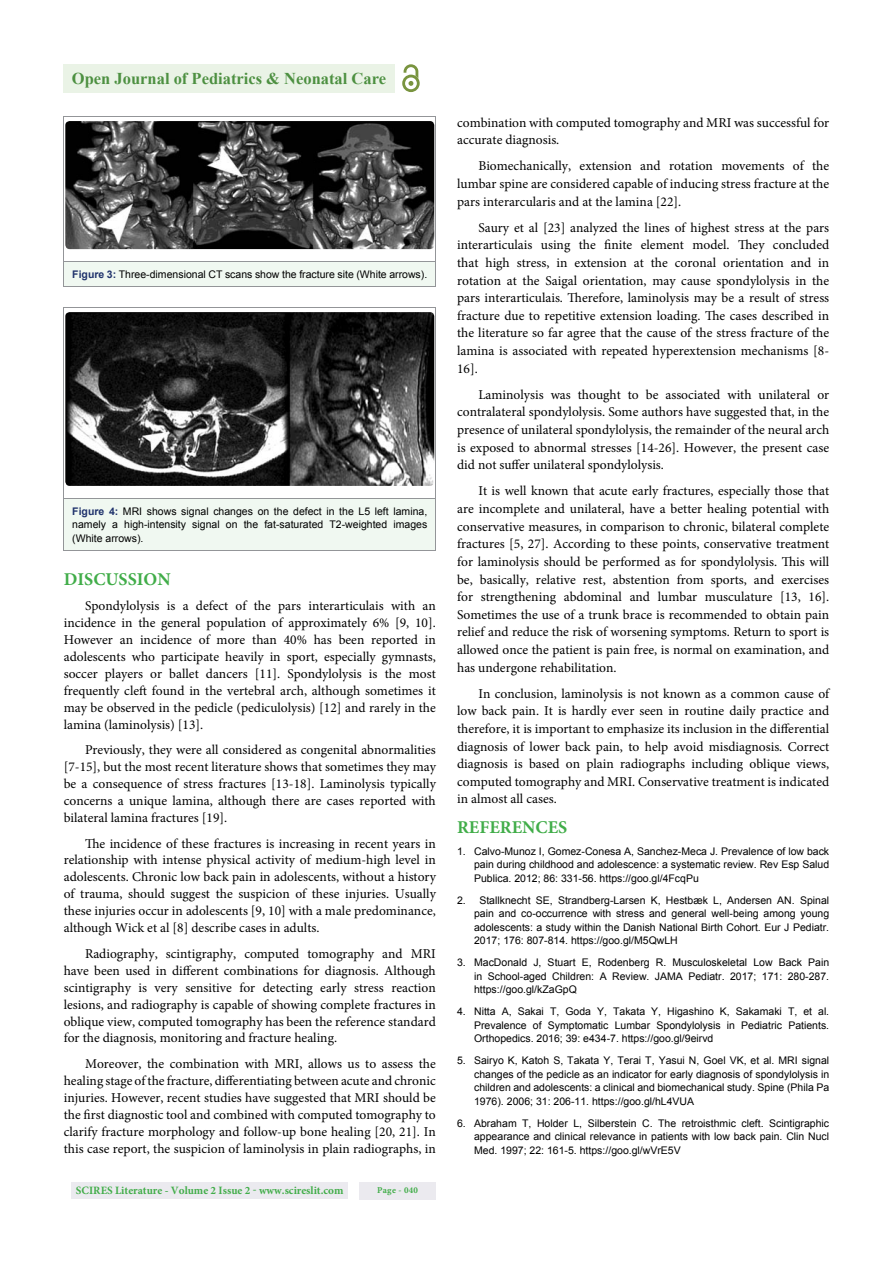
<style>
.page{position:relative;width:893px;height:1263px;background:#fff}
.page>*{position:absolute;margin:0;border:0;box-sizing:border-box;transform-origin:0 0}
.t1{font:700 18px "Minion Pro";color:#41ad49}
.t2{font:700 16.5px "Times New Roman";color:#4d9041}
.t3{font:13.5px/17px "Minion Pro";color:#000;text-align:justify}
.t4{font:700 11.25px "Minion Pro";color:#41ad49}
.t5{font:10.5px/13.5px "Arial";color:#000;text-align:justify}
.t6{font:700 9px "Minion Pro";letter-spacing:.03em;color:#41ad49}
.s1{font-weight:700;color:#20336c}
</style>
<div class="page">
<div style="left:72px;top:1182px;width:276px;height:17px;background:#ebeaef"></div>
<div style="left:359px;top:1182px;width:77px;height:17px;background:#ebeaef"></div>
<div style="left:63px;top:64px;width:332px;height:28px;background:#eaf3e6"></div>
<img style="left:404px;top:64px;width:14px;height:11px">
<img style="left:402px;top:75px;width:18px;height:17px">
<svg style="left:408px;top:81px;width:5px;height:5px"></svg>
<div style="left:64px;top:262px;width:372px;height:25px;background:#f0f8f1"></div>
<hr style="left:64px;top:117px;width:1px;height:145px;background:#939598">
<hr style="left:436px;top:117px;width:1px;height:145px;background:#939598">
<hr style="left:64px;top:286px;width:372px;height:1px;background:#939598">
<img style="left:65px;top:121px;width:369px;height:128px;border-radius:4px">
<div style="left:64px;top:499px;width:372px;height:51px;background:#f0f8f1"></div>
<hr style="left:64px;top:308px;width:1px;height:191px;background:#939598">
<hr style="left:436px;top:308px;width:1px;height:191px;background:#939598">
<hr style="left:64px;top:499px;width:372px;height:1px;background:#939598">
<hr style="left:64px;top:499px;width:1px;height:51px;background:#939598">
<hr style="left:436px;top:499px;width:1px;height:51px;background:#939598">
<hr style="left:64px;top:550px;width:372px;height:1px;background:#939598">
<img style="left:65px;top:312px;width:369px;height:174px;border-radius:4px">
<p class="t2" style="left:72px;top:69px;width:316px">Open Journal of Pediatrics &amp; Neonatal Care</p>
<p class="t5" style="left:72px;top:268px;width:356px"><span class="s1">Figure 3:</span> Three-dimensional CT scans show the fracture site (White arrows).</p>
<p class="t5" style="left:72px;top:504px;width:356px"><span class="s1">Figure 4:</span> MRI shows signal changes on the defect in the L5 left lamina, namely a high-intensity signal on the fat-saturated T2-weighted images (White arrows).</p>
<h1 class="t1" style="left:64px;top:572px;width:108px">DISCUSSION</h1>
<p class="t3" style="left:64px;top:599px;width:374px;text-indent:21px">Spondylolysis is a defect of the pars interarticulais with an incidence in the general population of approximately 6% [9, 10].<br>However an incidence of more than 40% has been reported in adolescents who participate heavily in sport, especially gymnasts, soccer players or ballet dancers [11]. Spondylolysis is the most frequently cleft found in the vertebral arch, although sometimes it may be observed in the pedicle (pediculolysis) [12] and rarely in the lamina (laminolysis) [13].</p>
<p class="t3" style="left:64px;top:743px;width:374px;text-indent:21px">Previously, they were all considered as congenital abnormalities [7-15], but the most recent literature shows that sometimes they may be a consequence of stress fractures [13-18]. Laminolysis typically concerns a unique lamina, although there are cases reported with bilateral lamina fractures [19].</p>
<p class="t3" style="left:64px;top:836px;width:374px;text-indent:21px">The incidence of these fractures is increasing in recent years in relationship with intense physical activity of medium-high level in adolescents. Chronic low back pain in adolescents, without a history of trauma, should suggest the suspicion of these injuries. Usually these injuries occur in adolescents [9, 10] with a male predominance, although Wick et al [8] describe cases in adults.</p>
<p class="t3" style="left:64px;top:946px;width:374px;text-indent:21px">Radiography, scintigraphy, computed tomography and MRI have been used in different combinations for diagnosis. Although scintigraphy is very sensitive for detecting early stress reaction lesions, and radiography is capable of showing complete fractures in oblique view, computed tomography has been the reference standard for the diagnosis, monitoring and fracture healing.</p>
<p class="t3" style="left:64px;top:1056px;width:374px;text-indent:21px">Moreover, the combination with MRI, allows us to assess the healing stage of the fracture, differentiating between acute and chronic injuries. However, recent studies have suggested that MRI should be the first diagnostic tool and combined with computed tomography to clarify fracture morphology and follow-up bone healing [20, 21]. In this case report, the suspicion of laminolysis in plain radiographs, in</p>
<p class="t4" style="left:76px;top:1186px;width:269px">SCIRES Literature - Volume 2 Issue 2 - www.scireslit.com</p>
<p class="t6" style="left:377px;top:1186px;width:42px">Page - 040</p>
<p class="t3" style="left:457px;top:115px;width:374px;line-height:17.7px">combination with computed tomography and MRI was successful for accurate diagnosis.</p>
<p class="t3" style="left:457px;top:158px;width:374px;line-height:17.7px;text-indent:21px">Biomechanically, extension and rotation movements of the lumbar spine are considered capable of inducing stress fracture at the pars interarcularis and at the lamina [22].</p>
<p class="t3" style="left:457px;top:220px;width:374px;line-height:17.7px;text-indent:21px">Saury et al [23] analyzed the lines of highest stress at the pars interarticulais using the finite element model. They concluded that high stress, in extension at the coronal orientation and in rotation at the Saigal orientation, may cause spondylolysis in the pars interarticulais. Therefore, laminolysis may be a result of stress fracture due to repetitive extension loading. The cases described in the literature so far agree that the cause of the stress fracture of the lamina is associated with repeated hyperextension mechanisms [8- 16].</p>
<p class="t3" style="left:457px;top:387px;width:374px;line-height:17.5px;text-indent:21px">Laminolysis was thought to be associated with unilateral or contralateral spondylolysis. Some authors have suggested that, in the presence of unilateral spondylolysis, the remainder of the neural arch is exposed to abnormal stresses [14-26]. However, the present case did not suffer unilateral spondylolysis.</p>
<p class="t3" style="left:457px;top:483px;width:374px;line-height:17.7px;text-indent:21px">It is well known that acute early fractures, especially those that are incomplete and unilateral, have a better healing potential with conservative measures, in comparison to chronic, bilateral complete fractures [5, 27]. According to these points, conservative treatment for laminolysis should be performed as for spondylolysis. This will be, basically, relative rest, abstention from sports, and exercises for strengthening abdominal and lumbar musculature [13, 16].<br>Sometimes the use of a trunk brace is recommended to obtain pain relief and reduce the risk of worsening symptoms. Return to sport is allowed once the patient is pain free, is normal on examination, and has undergone rehabilitation.</p>
<p class="t3" style="left:457px;top:686px;width:374px;line-height:17.5px;text-indent:21px">In conclusion, laminolysis is not known as a common cause of low back pain. It is hardly ever seen in routine daily practice and therefore, it is important to emphasize its inclusion in the differential diagnosis of lower back pain, to help avoid misdiagnosis. Correct diagnosis is based on plain radiographs including oblique views, computed tomography and MRI. Conservative treatment is indicated in almost all cases.</p>
<h1 class="t1" style="left:457px;top:820px;width:112px">REFERENCES</h1>
<p class="t5" style="left:474px;top:844px;width:357px;text-indent:-17px">1. Calvo-Munoz I, Gomez-Conesa A, Sanchez-Meca J. Prevalence of low back pain during childhood and adolescence: a systematic review. Rev Esp Salud Publica. 2012; 86: 331-56. https://goo.gl/4FcqPu</p>
<p class="t5" style="left:474px;top:893px;width:357px;text-indent:-17px">2. Stallknecht SE, Strandberg-Larsen K, Hestbæk L, Andersen AN. Spinal pain and co-occurrence with stress and general well-being among young adolescents: a study within the Danish National Birth Cohort. Eur J Pediatr.<br>2017; 176: 807-814. https://goo.gl/M5QwLH</p>
<p class="t5" style="left:474px;top:956px;width:357px;text-indent:-17px">3. MacDonald J, Stuart E, Rodenberg R. Musculoskeletal Low Back Pain in School-aged Children: A Review. JAMA Pediatr. 2017; 171: 280-287. https://goo.gl/kZaGpQ</p>
<p class="t5" style="left:474px;top:1005px;width:357px;text-indent:-17px">4. Nitta A, Sakai T, Goda Y, Takata Y, Higashino K, Sakamaki T, et al.<br>Prevalence of Symptomatic Lumbar Spondylolysis in Pediatric Patients.<br>Orthopedics. 2016; 39: e434-7. https://goo.gl/9eirvd</p>
<p class="t5" style="left:474px;top:1054px;width:357px;text-indent:-17px">5. Sairyo K, Katoh S, Takata Y, Terai T, Yasui N, Goel VK, et al. MRI signal changes of the pedicle as an indicator for early diagnosis of spondylolysis in children and adolescents: a clinical and biomechanical study. Spine (Phila Pa 1976). 2006; 31: 206-11. https://goo.gl/hL4VUA</p>
<p class="t5" style="left:474px;top:1116px;width:357px;text-indent:-17px">6. Abraham T, Holder L, Silberstein C. The retroisthmic cleft. Scintigraphic appearance and clinical relevance in patients with low back pain. Clin Nucl Med. 1997; 22: 161-5. https://goo.gl/wVrE5V</p>
</div>
